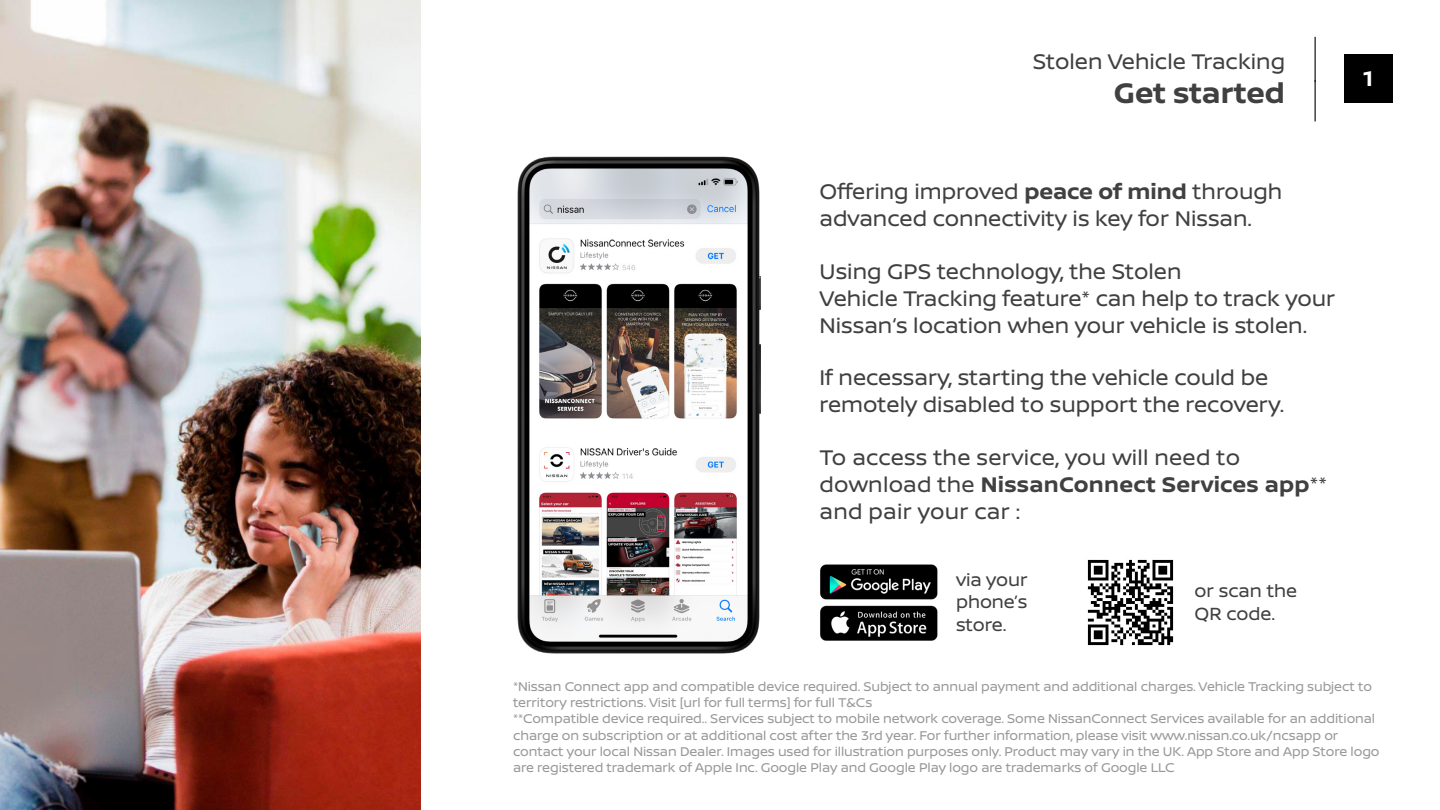
<style>
.page{position:relative;width:1440px;height:810px;background:#fff}
.page>*{position:absolute;margin:0;border:0;box-sizing:border-box;transform-origin:0 0}
.t1{font:700 30px "Nissan Brand";color:#404040}
.t2{font:22.5px/27px "Nissan Brand";color:#404040}
.t3{font:700 22.5px "Nissan Brand";color:#fff}
.t4{font:18.75px/22.5px "Nissan Brand";letter-spacing:-.005em;color:#404040;text-align:justify}
.t5{font:13.5px/16.2px "Nissan Brand";letter-spacing:-.005em;color:#999}
.s1{font-weight:700}
</style>
<div class="page">
<img style="left:517px;top:156px;width:244px;height:498px">
<img style="left:0;top:0;width:421px;height:810px">
<hr style="left:1315px;top:37px;width:1px;height:45px;background:#000">
<hr style="left:1315px;top:80px;width:1px;height:41px;background:#000">
<img style="left:820px;top:564px;width:118px;height:77px">
<img style="left:1087px;top:559px;width:87px;height:87px">
<div style="left:1344px;top:54px;width:49px;height:49px;background:#000"></div>
<h2 class="t2" style="left:1033px;top:47px;width:254px">Stolen Vehicle Tracking</h2>
<h1 class="t1" style="left:1114px;top:71px;width:173px">Get started</h1>
<h2 class="t3" style="left:1363px;top:62px;width:12px">1</h2>
<h2 class="t2" style="left:820px;top:177px;width:464px">Offering improved <span class="s1">peace of mind</span> through advanced connectivity is key for Nissan.</h2>
<h2 class="t2" style="left:820px;top:256px;width:517px">Using GPS technology, the Stolen<br>Vehicle Tracking feature* can help to track your<br>Nissan‘s location when your vehicle is stolen.</h2>
<h2 class="t2" style="left:820px;top:363px;width:466px">If necessary, starting the vehicle could be remotely disabled to support the recovery.</h2>
<h2 class="t2" style="left:820px;top:443px;width:509px">To access the service, you will need to download the <span class="s1">NissanConnect Services app</span>** and pair your car :</h2>
<h3 class="t4" style="left:956px;top:567px;width:73px">via your phone’s store.</h3>
<h3 class="t4" style="left:1195px;top:579px;width:104px">or scan the<br>QR code.</h3>
<p class="t5" style="left:513px;top:678px;width:868px">*Nissan Connect app and compatible device required. Subject to annual payment and additional charges. Vehicle Tracking subject to territory restrictions. Visit [url for full terms] for full T&amp;Cs<br>**Compatible device required.. Services subject to mobile network coverage. Some NissanConnect Services available for an additional charge on subscription or at additional cost after the 3rd year. For further information, please visit www.nissan.co.uk/ncsapp or contact your local Nissan Dealer. Images used for illustration purposes only. Product may vary in the UK. App Store and App Store logo are registered trademark of Apple Inc. Google Play and Google Play logo are trademarks of Google LLC</p>
</div>
